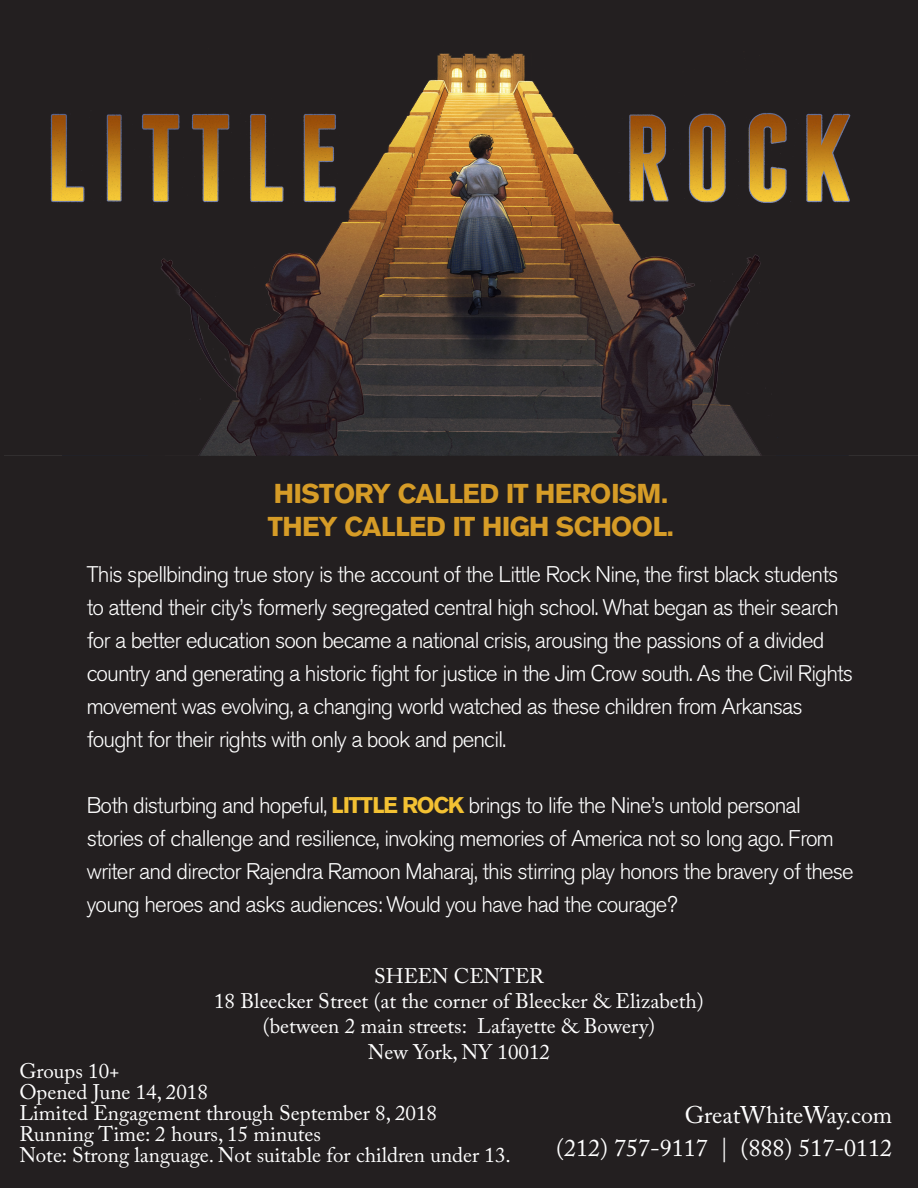
<style>
.page{position:relative;width:918px;height:1188px;background:#231f20}
.page>*{position:absolute;margin:0;border:0;box-sizing:border-box;transform-origin:0 0}
.t1{font:700 27px "Akzelerat";color:#d69c27}
.t2{font:24px "Adobe Caslon Pro";color:#fff}
.t3{font:300 22.5px/33px "Akzelerat";letter-spacing:-.025em;color:#fff}
.t4{font:21px "Adobe Caslon Pro";color:#fff}
.s1{font-weight:700;color:#f3c133}
</style>
<div class="page">
<img style="left:4px;top:53px;width:914px;height:403px">
<p class="t1" style="left:274px;top:478px;width:395px">HISTORY CALLED IT HEROISM.</p>
<p class="t1" style="left:269px;top:511px;width:407px">THEY CALLED IT HIGH SCHOOL.</p>
<p class="t3" style="left:87px;top:559px;width:768px">This spellbinding true story is the account of the Little Rock Nine, the first black students to attend their city’s formerly segregated central high school. What began as their search for a better education soon became a national crisis, arousing the passions of a divided country and generating a historic fight for justice in the Jim Crow south. As the Civil Rights movement was evolving, a changing world watched as these children from Arkansas fought for their rights with only a book and pencil.</p>
<p class="t3" style="left:87px;top:790px;width:768px">Both disturbing and hopeful, <span class="s1">LITTLE ROCK</span> brings to life the Nine’s untold personal stories of challenge and resilience, invoking memories of America not so long ago. From writer and director Rajendra Ramoon Maharaj, this stirring play honors the bravery of these young heroes and asks audiences: Would you have had the courage?</p>
<p class="t4" style="left:374px;top:963px;width:171px">SHEEN CENTER</p>
<p class="t4" style="left:214px;top:989px;width:491px">18 Bleecker Street (at the corner of Bleecker &amp; Elizabeth)</p>
<p class="t4" style="left:263px;top:1014px;width:394px">(between 2 main streets: Lafayette &amp; Bowery)</p>
<p class="t4" style="left:368px;top:1039px;width:184px">New York, NY 10012</p>
<p class="t4" style="left:19px;top:1059px;width:102px">Groups 10+</p>
<p class="t4" style="left:19px;top:1080px;width:190px">Opened June 14, 2018</p>
<p class="t4" style="left:19px;top:1101px;width:419px">Limited Engagement through September 8, 2018</p>
<p class="t4" style="left:19px;top:1122px;width:303px">Running Time: 2 hours, 15 minutes</p>
<p class="t4" style="left:19px;top:1143px;width:493px">Note: Strong language. Not suitable for children under 13.</p>
<p class="t2" style="left:685px;top:1100px;width:209px">GreatWhiteWay.com</p>
<p class="t2" style="left:556px;top:1133px;width:338px">(212) 757-9117 | (888) 517-0112</p>
</div>
